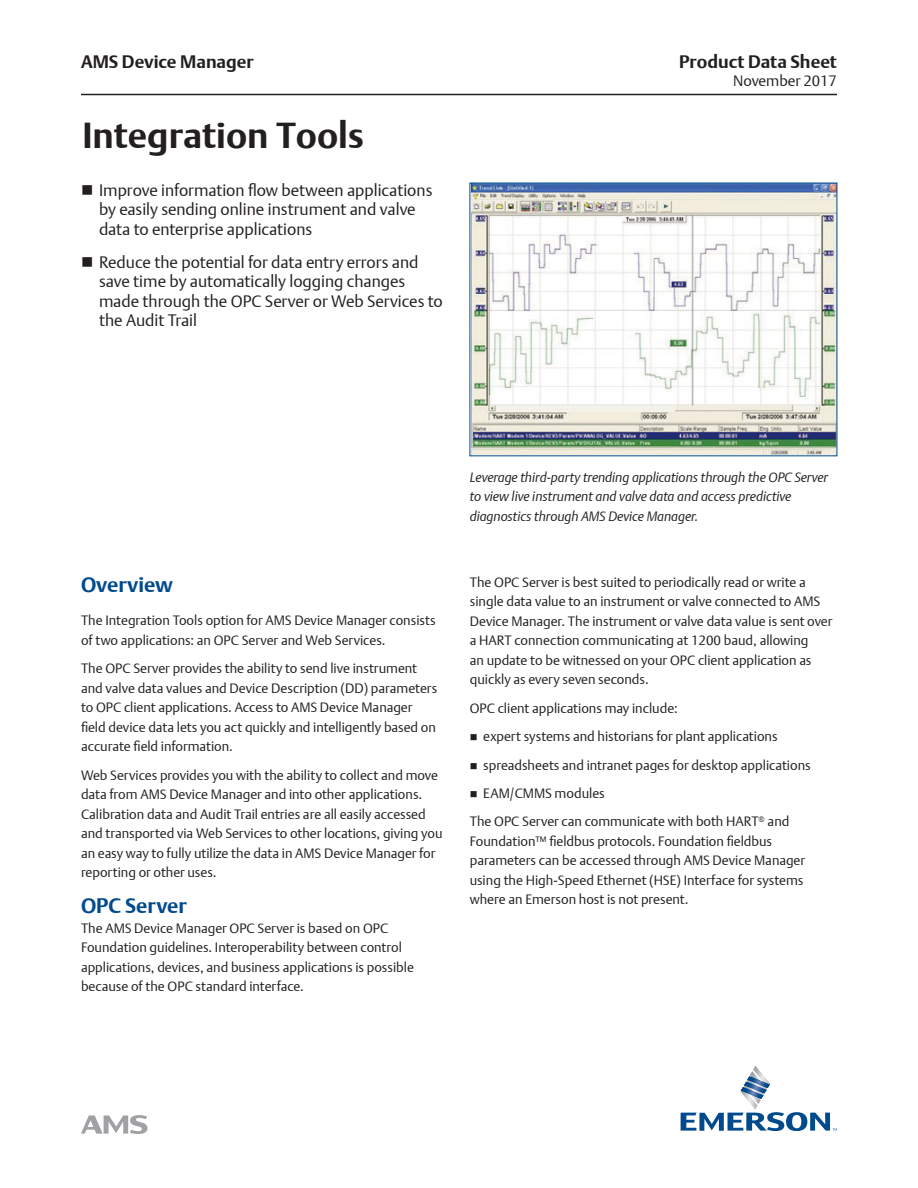
<style>
.page{position:relative;width:918px;height:1188px;background:#fff}
.page>*{position:absolute;margin:0;border:0;box-sizing:border-box;transform-origin:0 0}
.t1{font:700 36px "DTL Argo T";color:#231f20}
.Subhead_1{font:700 21px "DTL Argo T";color:#004a8d}
.t2{font:700 18px "DTL Argo T";color:#231f20}
.t3{font:16.5px/19.5px "DTL Argo T Light";color:#231f20}
.t4{font:15px "DTL Argo T Light";color:#231f20}
.Body_Text{font:13.5px/19.5px "DTL Argo T Light";color:#231f20}
.Image_Caption{font:italic 13.5px "DTL Argo T Light";letter-spacing:-.005em;color:#231f20}
</style>
<div class="page">
<hr style="left:81px;top:94px;width:756px;height:1px;background:#231f20">
<svg style="left:81px;top:1115px;width:67px;height:19px"></svg>
<svg style="left:681px;top:1066px;width:156px;height:65px"></svg>
<img style="left:472px;top:185px;width:363px;height:269px">
<h3 class="t2" style="left:81px;top:51px;width:174px">AMS Device Manager</h3>
<h3 class="t2" style="left:679px;top:51px;width:159px">Product Data Sheet</h3>
<p class="t4" style="left:733px;top:72px;width:105px">November 2017</p>
<p class="t1" style="left:82px;top:114px;width:283px">Integration Tools</p>
<p class="t3" style="left:99px;top:180px;width:335px">Improve information flow between applications by easily sending online instrument and valve data to enterprise applications</p>
<p class="t3" style="left:99px;top:252px;width:345px">Reduce the potential for data entry errors and save time by automatically logging changes made through the OPC Server or Web Services to the Audit Trail</p>
<p class="Subhead_1" style="left:81px;top:573px;width:94px">Overview</p>
<p class="Body_Text" style="left:81px;top:611px;width:356px">The Integration Tools option for AMS Device Manager consists of two applications: an OPC Server and Web Services.</p>
<p class="Body_Text" style="left:81px;top:659px;width:358px">The OPC Server provides the ability to send live instrument and valve data values and Device Description (DD) parameters to OPC client applications. Access to AMS Device Manager field device data lets you act quickly and intelligently based on accurate field information.</p>
<p class="Body_Text" style="left:81px;top:765px;width:363px">Web Services provides you with the ability to collect and move data from AMS Device Manager and into other applications.<br>Calibration data and Audit Trail entries are all easily accessed and transported via Web Services to other locations, giving you an easy way to fully utilize the data in AMS Device Manager for reporting or other uses.</p>
<p class="Subhead_1" style="left:81px;top:893px;width:107px">OPC Server</p>
<p class="Body_Text" style="left:81px;top:918px;width:335px">The AMS Device Manager OPC Server is based on OPC Foundation guidelines. Interoperability between control applications, devices, and business applications is possible because of the OPC standard interface.</p>
<p class="Image_Caption" style="left:470px;top:469px;width:360px">Leverage third-party trending applications through the OPC Server</p>
<p class="Image_Caption" style="left:470px;top:488px;width:323px">to view live instrument and valve data and access predictive</p>
<p class="Image_Caption" style="left:470px;top:508px;width:230px">diagnostics through AMS Device Manager.</p>
<p class="Body_Text" style="left:470px;top:572px;width:364px">The OPC Server is best suited to periodically read or write a single data value to an instrument or valve connected to AMS Device Manager. The instrument or valve data value is sent over a HART connection communicating at 1200 baud, allowing<br>an update to be witnessed on your OPC client application as quickly as every seven seconds.</p>
<p class="Body_Text" style="left:470px;top:698px;width:209px">OPC client applications may include:</p>
<p class="Body_Text" style="left:483px;top:726px;width:296px">expert systems and historians for plant applications</p>
<p class="Body_Text" style="left:483px;top:755px;width:329px">spreadsheets and intranet pages for desktop applications</p>
<p class="Body_Text" style="left:483px;top:783px;width:123px">EAM/CMMS modules</p>
<p class="Body_Text" style="left:470px;top:812px;width:337px">The OPC Server can communicate with both HART<sup>®</sup> and Foundation™ fieldbus protocols. Foundation fieldbus parameters can be accessed through AMS Device Manager using the High-Speed Ethernet (HSE) Interface for systems where an Emerson host is not present.</p>
</div>
